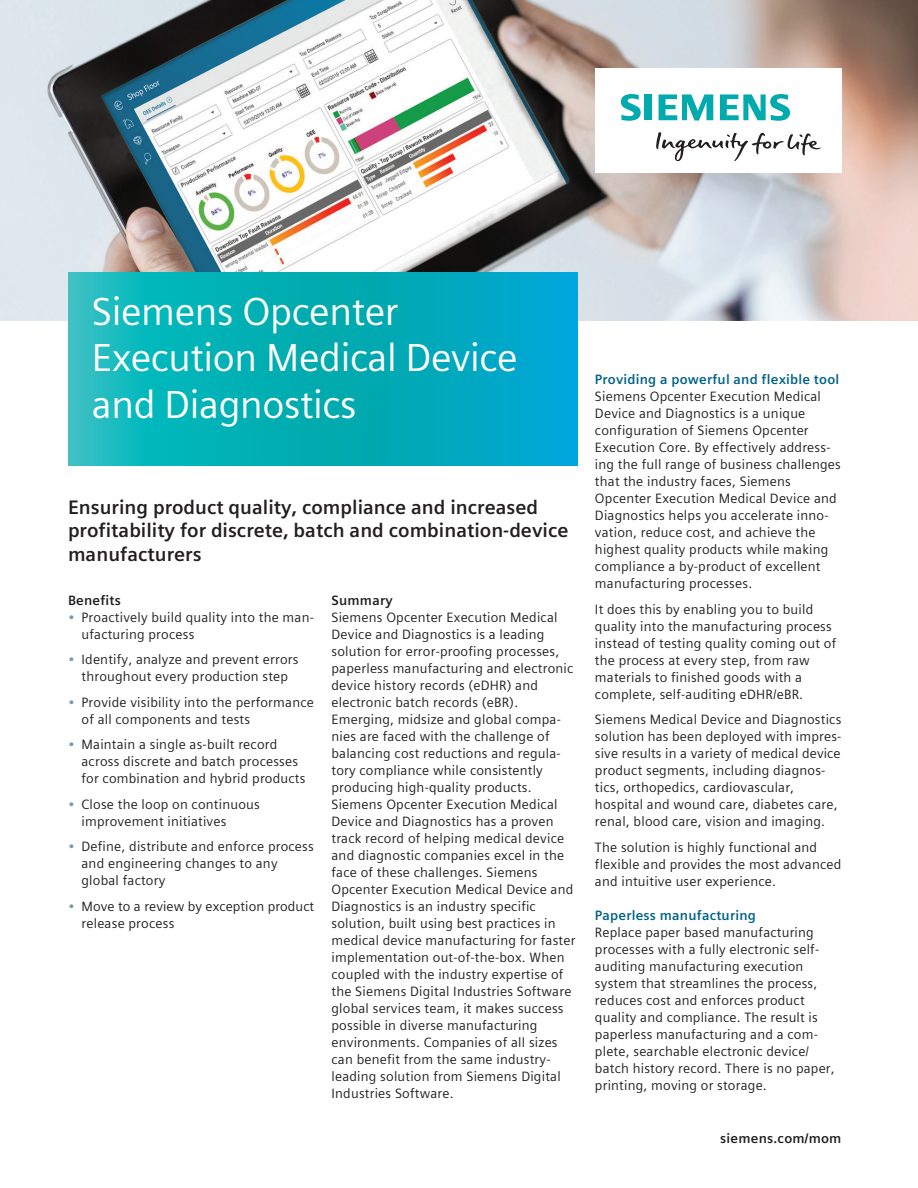
<style>
.page{position:relative;width:918px;height:1188px;background:#fff}
.page>*{position:absolute;margin:0;border:0;box-sizing:border-box;transform-origin:0 0}
.t1{font:39px/46.8px "Siemens Sans Global";letter-spacing:-.01em;color:#fff}
.t2{font:700 19.5px/23.4px "Siemens Sans Global";color:#231f20}
.t3{font:13.5px/17px "Siemens Sans Global";letter-spacing:.015em;color:#231f20}
.t4{font:700 13.5px "Siemens Sans Global";letter-spacing:.015em;color:#006288}
.t5{font:700 13.5px "Siemens Sans Global";letter-spacing:.015em;color:#231f20}
.s1{color:#7b99a9}
</style>
<div class="page">
<img style="left:0;top:0;width:918px;height:320px">
<svg style="left:68px;top:272px;width:510px;height:194px;background:#05aebc"></svg>
<div style="left:595px;top:68px;width:246px;height:104px;background:#fff"></div>
<svg style="left:656px;top:132px;width:165px;height:29px"></svg>
<svg style="left:621px;top:94px;width:31px;height:27px"></svg>
<svg style="left:659px;top:94px;width:54px;height:26px"></svg>
<svg style="left:720px;top:94px;width:70px;height:27px"></svg>
<h1 class="t1" style="left:92px;top:288px;width:427px">Siemens Opcenter<br>Execution Medical Device and Diagnostics</h1>
<h2 class="t2" style="left:68px;top:496px;width:502px">Ensuring product quality, compliance and increased profitability for discrete, batch and combination-device manufacturers</h2>
<p class="t5" style="left:68px;top:590px;width:54px">Benefits</p>
<p class="t3" style="left:82px;top:609px;width:234px;text-indent:-14px"><span class="s1">•</span> Proactively build quality into the man&shy;ufacturing process</p>
<p class="t3" style="left:68px;top:651px;width:232px;text-align:center"><span class="s1">•</span> Identify, analyze and prevent errors throughout every production step</p>
<p class="t3" style="left:82px;top:694px;width:234px;text-indent:-14px"><span class="s1">•</span> Provide visibility into the performance of all components and tests</p>
<p class="t3" style="left:82px;top:736px;width:225px;text-indent:-14px"><span class="s1">•</span> Maintain a single as-built record across discrete and batch processes for combination and hybrid products</p>
<p class="t3" style="left:82px;top:796px;width:180px;text-indent:-14px"><span class="s1">•</span> Close the loop on continuous improvement initiatives</p>
<p class="t3" style="left:82px;top:838px;width:234px;text-indent:-14px"><span class="s1">•</span> Define, distribute and enforce process and engineering changes to any global factory</p>
<p class="t3" style="left:82px;top:898px;width:234px;text-indent:-14px"><span class="s1">•</span> Move to a review by exception product release process</p>
<p class="t5" style="left:332px;top:590px;width:63px">Summary</p>
<p class="t3" style="left:332px;top:609px;width:246px">Siemens Opcenter Execution Medical Device and Diagnostics is a leading solution for error-proofing processes, paperless manufacturing and electronic device history records (eDHR) and electronic batch records (eBR).<br>Emerging, midsize and global compa&shy;nies are faced with the challenge of balancing cost reductions and regula&shy;tory compliance while consistently producing high-quality products.<br>Siemens Opcenter Execution Medical Device and Diagnostics has a proven track record of helping medical device and diagnostic companies excel in the face of these challenges. Siemens Opcenter Execution Medical Device and Diagnostics is an industry specific solution, built using best practices in medical device manufacturing for faster implementation out-of-the-box. When coupled with the industry expertise of the Siemens Digital Industries Software global services team, it makes success possible in diverse manufacturing environments. Companies of all sizes can benefit from the same industry&shy;leading solution from Siemens Digital Industries Software.</p>
<p class="t4" style="left:595px;top:369px;width:246px">Providing a powerful and flexible tool</p>
<p class="t3" style="left:595px;top:388px;width:247px">Siemens Opcenter Execution Medical Device and Diagnostics is a unique configuration of Siemens Opcenter Execution Core. By effectively address&shy;ing the full range of business challenges that the industry faces, Siemens Opcenter Execution Medical Device and Diagnostics helps you accelerate inno&shy;vation, reduce cost, and achieve the highest quality products while making compliance a by-product of excellent manufacturing processes.</p>
<p class="t3" style="left:595px;top:601px;width:243px">It does this by enabling you to build quality into the manufacturing process instead of testing quality coming out of the process at every step, from raw materials to finished goods with a complete, self-auditing eDHR/eBR.</p>
<p class="t3" style="left:595px;top:711px;width:248px">Siemens Medical Device and Diagnostics solution has been deployed with impres&shy;sive results in a variety of medical device product segments, including diagnos&shy;tics, orthopedics, cardiovascular, hospital and wound care, diabetes care, renal, blood care, vision and imaging.</p>
<p class="t3" style="left:595px;top:839px;width:248px">The solution is highly functional and flexible and provides the most advanced and intuitive user experience.</p>
<p class="t4" style="left:595px;top:905px;width:163px">Paperless manufacturing</p>
<p class="t3" style="left:595px;top:924px;width:241px">Replace paper based manufacturing processes with a fully electronic self&shy;auditing manufacturing execution system that streamlines the process, reduces cost and enforces product quality and compliance. The result is paperless manufacturing and a com&shy;plete, searchable electronic device/ batch history record. There is no paper, printing, moving or storage.</p>
<p class="t5" style="left:720px;top:1128px;width:123px">siemens.com/mom</p>
</div>
